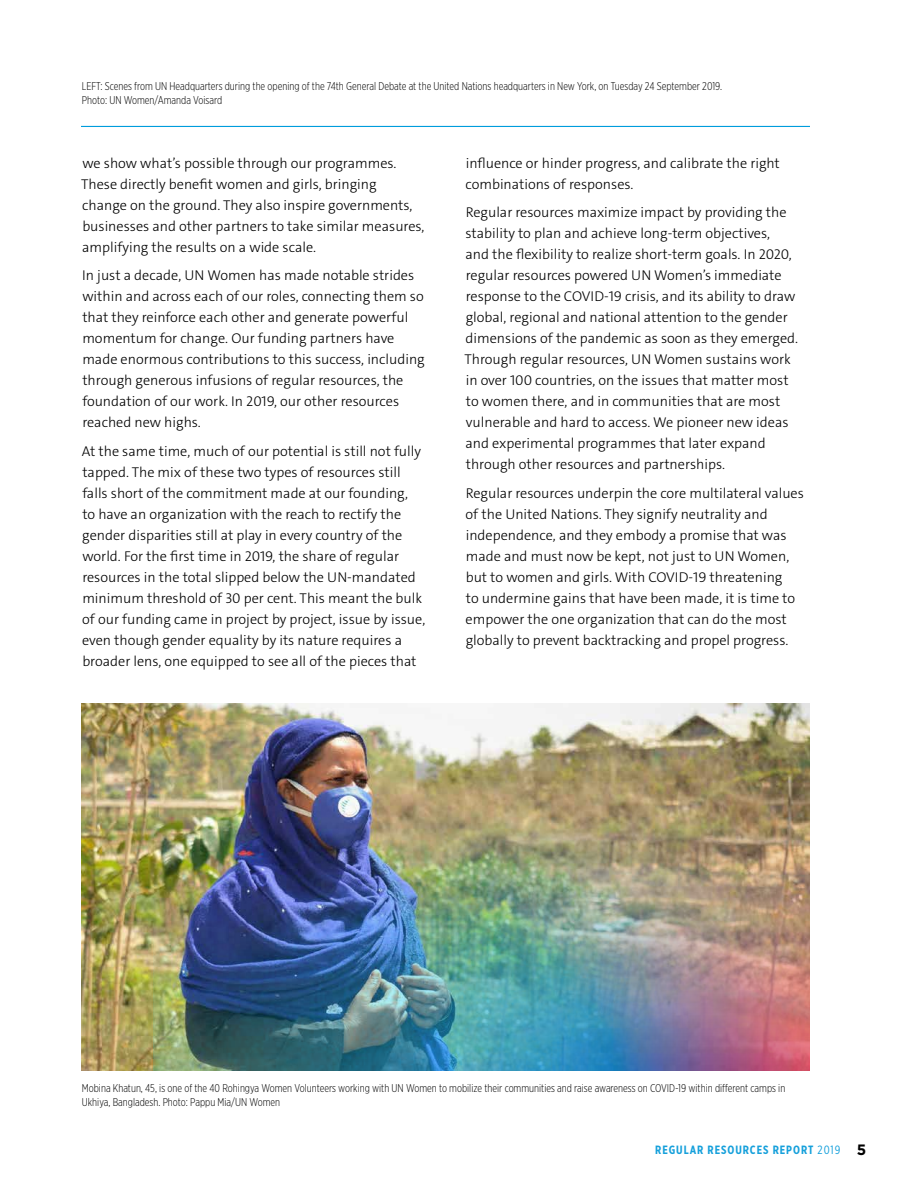
<style>
.page{position:relative;width:918px;height:1188px;background:#fff}
.page>*{position:absolute;margin:0;border:0;box-sizing:border-box;transform-origin:0 0}
.t1{font:300 14.25px/21px "The Sans C4 s";color:#000}
.t2{font:700 12px "Gotham X Narrow";letter-spacing:.08em;color:#16a0db}
.t3{font:300 11.25px/14.2px "Gotham X Narrow";color:#000}
.s1{font-weight:400}
.s2{font-family:"Gotham";font-size:15px;color:#000}
</style>
<div class="page">
<img style="left:81px;top:704px;width:729px;height:366px">
<img style="left:153px;top:782px;width:657px;height:288px">
<hr style="left:81px;top:126px;width:729px;height:1px;background:#009ddc">
<p class="t3" style="left:82px;top:79px;width:642px">LEFT: Scenes from UN Headquarters during the opening of the 74th General Debate at the United Nations headquarters in New York, on Tuesday 24 September 2019.<br>Photo: UN Women/Amanda Voisard</p>
<p class="t1" style="left:81px;top:153px;width:345px">we show what’s possible through our programmes.<br>These directly benefit women and girls, bringing change on the ground. They also inspire governments, businesses and other partners to take similar measures, amplifying the results on a wide scale.</p>
<p class="t1" style="left:82px;top:265px;width:344px">In just a decade, UN Women has made notable strides within and across each of our roles, connecting them so that they reinforce each other and generate powerful momentum for change. Our funding partners have made enormous contributions to this success, including through generous infusions of regular resources, the foundation of our work. In 2019, our other resources reached new highs.</p>
<p class="t1" style="left:82px;top:441px;width:345px">At the same time, much of our potential is still not fully tapped. The mix of these two types of resources still falls short of the commitment made at our founding,<br>to have an organization with the reach to rectify the gender disparities still at play in every country of the world. For the first time in 2019, the share of regular resources in the total slipped below the UN-mandated minimum threshold of 30 per cent. This meant the bulk of our funding came in project by project, issue by issue, even though gender equality by its nature requires a broader lens, one equipped to see all of the pieces that</p>
<p class="t1" style="left:466px;top:153px;width:316px">influence or hinder progress, and calibrate the right combinations of responses.</p>
<p class="t1" style="left:464px;top:202px;width:335px">Regular resources maximize impact by providing the stability to plan and achieve long-term objectives,<br>and the flexibility to realize short-term goals. In 2020, regular resources powered UN Women’s immediate response to the COVID-19 crisis, and its ability to draw global, regional and national attention to the gender dimensions of the pandemic as soon as they emerged.<br>Through regular resources, UN Women sustains work in over 100 countries, on the issues that matter most to women there, and in communities that are most vulnerable and hard to access. We pioneer new ideas and experimental programmes that later expand through other resources and partnerships.</p>
<p class="t1" style="left:466px;top:483px;width:340px">Regular resources underpin the core multilateral values of the United Nations. They signify neutrality and independence, and they embody a promise that was made and must now be kept, not just to UN Women, but to women and girls. With COVID-19 threatening<br>to undermine gains that have been made, it is time to empower the one organization that can do the most globally to prevent backtracking and propel progress.</p>
<p class="t3" style="left:82px;top:1080px;width:705px">Mobina Khatun, 45, is one of the 40 Rohingya Women Volunteers working with UN Women to mobilize their communities and raise awareness on COVID-19 within different camps in<br>Ukhiya, Bangladesh. Photo: Pappu Mia/UN Women</p>
<p class="t2" style="left:655px;top:1142px;width:212px">REGULAR RESOURCES REPORT <span class="s1">2019</span> <span class="s2">5</span></p>
</div>
